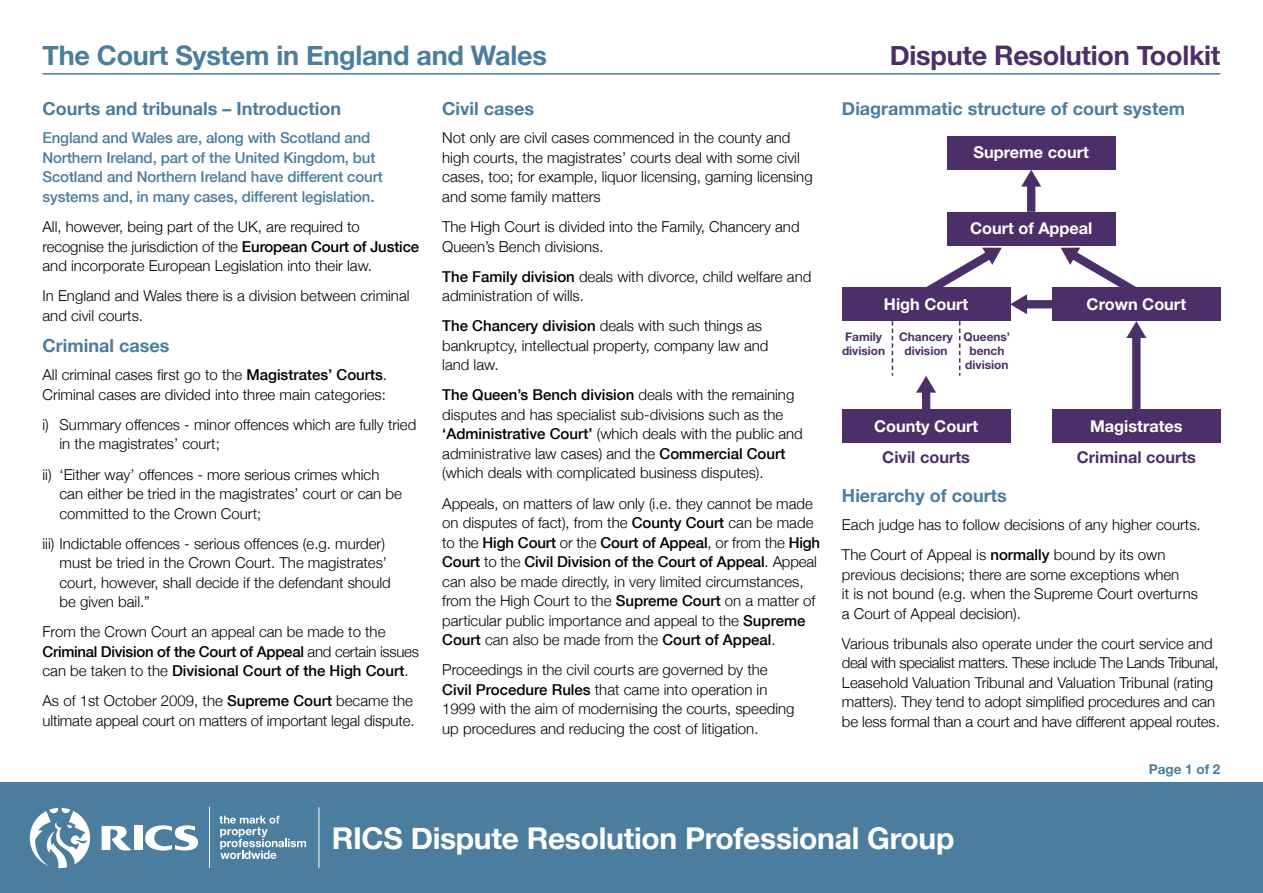
<style>
.page{position:relative;width:1263px;height:893px;background:#fff}
.page>*{position:absolute;margin:0;border:0;box-sizing:border-box;transform-origin:0 0}
.t1{font:700 30px "Helvetica Neue";letter-spacing:-.01em;color:#fff}
.t2{font:700 27px "Helvetica Neue";letter-spacing:-.01em;color:#4b7d9e}
.t3{font:700 27px "Helvetica Neue";letter-spacing:-.01em;color:#4c2f69}
.t4{font:700 18px "Helvetica Neue";color:#4b7d9e}
.t5{font:700 16.35px "Helvetica Neue";color:#fff}
.t6{font:700 16.35px "Helvetica Neue";color:#4c2f69}
.t7{font:300 15px/19.5px "Helvetica Neue";color:#000}
.t8{font:500 15px/19.5px "Helvetica Neue";letter-spacing:-.01em;color:#4b7d9e}
.t9{font:700 13.5px "Helvetica Neue";color:#4b7d9e}
.t10{font:700 11.85px/14.2px "Helvetica Neue";color:#4c2f69;text-align:center}
.s1{font-weight:500}
</style>
<div class="page">
<div style="left:0;top:782px;width:1263px;height:111px;background:#4b7d9e"></div>
<svg style="left:145px;top:825px;width:53px;height:25px"></svg>
<div style="left:134px;top:826px;width:8px;height:24px;background:#fff"></div>
<svg style="left:102px;top:826px;width:30px;height:24px"></svg>
<svg style="left:30px;top:808px;width:60px;height:60px"></svg>
<hr style="left:209px;top:807px;width:1px;height:61px;background:#fff">
<svg style="left:219px;top:816px;width:87px;height:43px"></svg>
<hr style="left:319px;top:807px;width:1px;height:61px;background:#fff">
<hr style="left:43px;top:73px;width:1177px;height:2px;background:#4b7d9e">
<div style="left:947px;top:136px;width:168px;height:34px;background:#4c2f69"></div>
<div style="left:947px;top:212px;width:168px;height:33px;background:#4c2f69"></div>
<div style="left:842px;top:287px;width:168px;height:34px;background:#4c2f69"></div>
<div style="left:1052px;top:287px;width:168px;height:34px;background:#4c2f69"></div>
<div style="left:842px;top:409px;width:168px;height:34px;background:#4c2f69"></div>
<div style="left:1052px;top:409px;width:168px;height:34px;background:#4c2f69"></div>
<svg style="left:892px;top:321px;width:1px;height:55px"></svg>
<svg style="left:959px;top:321px;width:1px;height:55px"></svg>
<svg style="left:1021px;top:170px;width:20px;height:42px"></svg>
<svg style="left:1126px;top:321px;width:20px;height:88px"></svg>
<svg style="left:916px;top:376px;width:20px;height:33px"></svg>
<svg style="left:1010px;top:294px;width:42px;height:20px"></svg>
<svg style="left:926px;top:248px;width:76px;height:39px"></svg>
<svg style="left:1061px;top:248px;width:75px;height:39px"></svg>
<h2 class="t2" style="left:43px;top:38px;width:506px">The Court System in England and Wales</h2>
<h2 class="t3" style="left:890px;top:38px;width:332px">Dispute Resolution Toolkit</h2>
<p class="t4" style="left:43px;top:98px;width:300px">Courts and tribunals – Introduction</p>
<p class="t8" style="left:43px;top:128px;width:342px">England and Wales are, along with Scotland and Northern Ireland, part of the United Kingdom, but Scotland and Northern Ireland have different court systems and, in many cases, different legislation.</p>
<p class="t7" style="left:43px;top:217px;width:378px">All, however, being part of the UK, are required to recognise the jurisdiction of the <span class="s1">European Court of Justice </span>and incorporate European Legislation into their law.</p>
<p class="t7" style="left:43px;top:286px;width:369px">In England and Wales there is a division between criminal and civil courts.</p>
<p class="t4" style="left:43px;top:335px;width:128px">Criminal cases</p>
<p class="t7" style="left:43px;top:365px;width:346px">All criminal cases first go to the <span class="s1">Magistrates’ Courts</span>.<br>Criminal cases are divided into three main categories:</p>
<p class="t7" style="left:60px;top:414px;width:358px;text-indent:-17px">i) Summary offences - minor offences which are fully tried in the magistrates’ court;</p>
<p class="t7" style="left:60px;top:464px;width:344px;text-indent:-17px">ii) ‘Either way’ offences - more serious crimes which can either be tried in the magistrates’ court or can be committed to the Crown Court;</p>
<p class="t7" style="left:60px;top:533px;width:333px;text-indent:-17px">iii) Indictable offences - serious offences (e.g. murder) must be tried in the Crown Court. The magistrates’ court, however, shall decide if the defendant should be given bail.”</p>
<p class="t7" style="left:43px;top:622px;width:378px">From the Crown Court an appeal can be made to the<br><span class="s1">Criminal Division of the Court of Appeal</span> and certain issues can be taken to the <span class="s1">Divisional Court of the High Court</span>.</p>
<p class="t7" style="left:43px;top:691px;width:374px">As of 1st October 2009, the <span class="s1">Supreme Court</span> became the ultimate appeal court on matters of important legal dispute.</p>
<p class="t4" style="left:442px;top:98px;width:93px">Civil cases</p>
<p class="t7" style="left:442px;top:128px;width:372px">Not only are civil cases commenced in the county and high courts, the magistrates’ courts deal with some civil cases, too; for example, liquor licensing, gaming licensing and some family matters</p>
<p class="t7" style="left:442px;top:217px;width:359px">The High Court is divided into the Family, Chancery and<br>Queen’s Bench divisions.</p>
<p class="t7" style="left:442px;top:266px;width:371px"><span class="s1">The Family division</span> deals with divorce, child welfare and administration of wills.</p>
<p class="t7" style="left:442px;top:316px;width:328px"><span class="s1">The Chancery division</span> deals with such things as bankruptcy, intellectual property, company law and land law.</p>
<p class="t7" style="left:442px;top:385px;width:362px"><span class="s1">The Queen’s Bench division</span> deals with the remaining disputes and has specialist sub-divisions such as the <span class="s1">‘Administrative Court’</span> (which deals with the public and administrative law cases) and the <span class="s1">Commercial Court </span>(which deals with complicated business disputes).</p>
<p class="t7" style="left:442px;top:493px;width:379px">Appeals, on matters of law only (i.e. they cannot be made on disputes of fact), from the <span class="s1">County Court</span> can be made to the <span class="s1">High Court</span> or the <span class="s1">Court of Appeal</span>, or from the <span class="s1">High Court</span> to the <span class="s1">Civil Division of the Court of Appeal</span>. Appeal can also be made directly, in very limited circumstances, from the High Court to the <span class="s1">Supreme Court</span> on a matter of particular public importance and appeal to the <span class="s1">Supreme Court</span> can also be made from the <span class="s1">Court of Appeal</span>.</p>
<p class="t7" style="left:442px;top:660px;width:354px">Proceedings in the civil courts are governed by the <span class="s1">Civil Procedure Rules</span> that came into operation in 1999 with the aim of modernising the courts, speeding up procedures and reducing the cost of litigation.</p>
<p class="t4" style="left:842px;top:98px;width:344px">Diagrammatic structure of court system</p>
<p class="t5" style="left:973px;top:142px;width:117px">Supreme court</p>
<p class="t5" style="left:970px;top:218px;width:124px">Court of Appeal</p>
<p class="t5" style="left:884px;top:294px;width:86px">High Court</p>
<p class="t5" style="left:1087px;top:294px;width:101px">Crown Court</p>
<p class="t10" style="left:842px;top:329px;width:45px;text-align:left">Family division</p>
<p class="t10" style="left:899px;top:329px;width:56px">Chancery division</p>
<p class="t10" style="left:963px;top:329px;width:48px">Queens’ bench division</p>
<p class="t5" style="left:874px;top:416px;width:105px">County Court</p>
<p class="t5" style="left:1090px;top:416px;width:94px">Magistrates</p>
<p class="t6" style="left:882px;top:447px;width:89px">Civil courts</p>
<p class="t6" style="left:1077px;top:447px;width:121px">Criminal courts</p>
<p class="t4" style="left:842px;top:484px;width:166px">Hierarchy of courts</p>
<p class="t7" style="left:842px;top:509px;width:360px;line-height:30.2px">Each judge has to follow decisions of any higher courts.<br>The Court of Appeal is <span class="s1">normally</span> bound by its own</p>
<p class="t7" style="left:842px;top:564px;width:357px">previous decisions; there are some exceptions when<br>it is not bound (e.g. when the Supreme Court overturns a Court of Appeal decision).</p>
<p class="t7" style="left:842px;top:633px;width:379px">Various tribunals also operate under the court service and deal with specialist matters. These include The Lands Tribunal, Leasehold Valuation Tribunal and Valuation Tribunal (rating matters). They tend to adopt simplified procedures and can be less formal than a court and have different appeal routes.</p>
<p class="t9" style="left:1149px;top:761px;width:73px">Page 1 of 2</p>
<h1 class="t1" style="left:332px;top:820px;width:624px">RICS Dispute Resolution Professional Group</h1>
</div>
